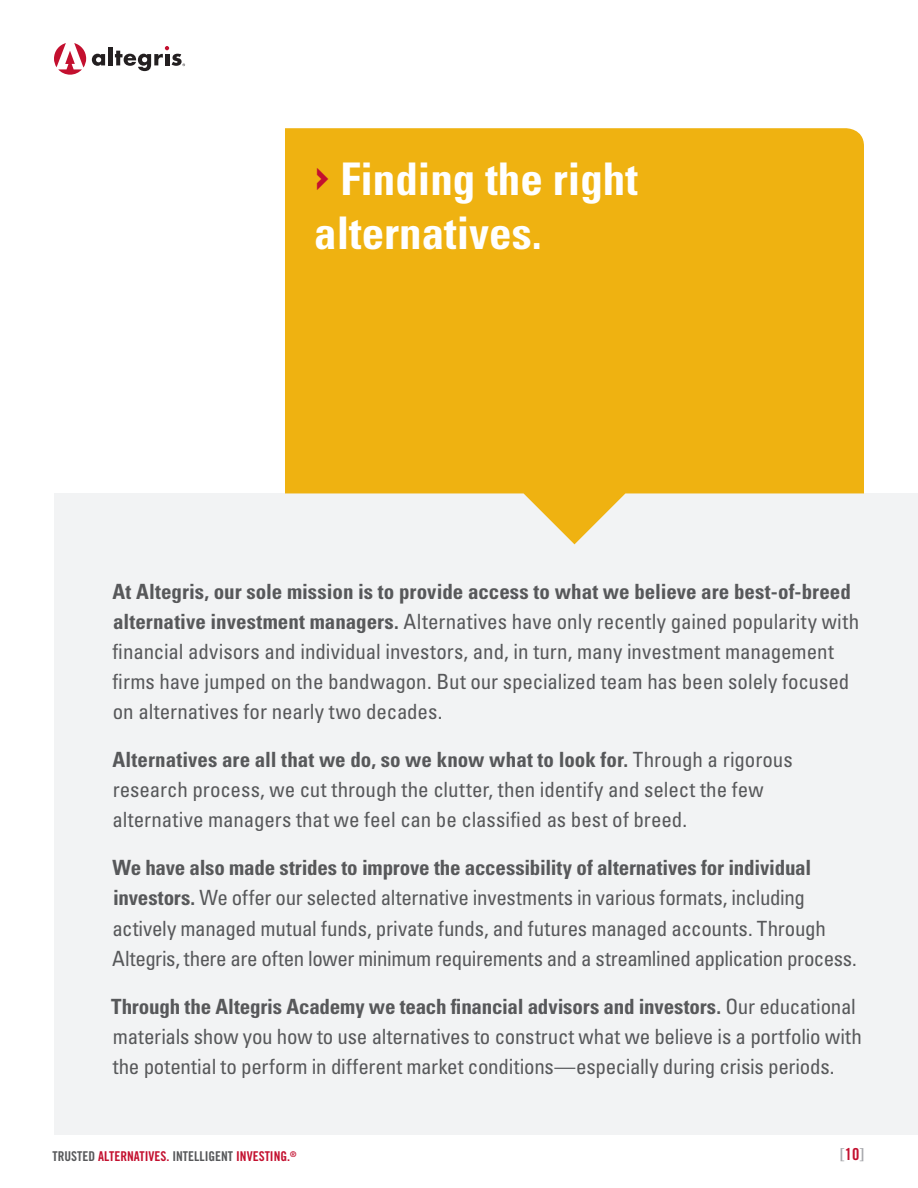
<style>
.page{position:relative;width:918px;height:1188px;background:#fff}
.page>*{position:absolute;margin:0;border:0;box-sizing:border-box;transform-origin:0 0}
.t1{font:700 condensed 45px/54px "Univers LT Std";color:#fff}
.t2{font:condensed 21px/30px "Univers LT Std";letter-spacing:-.005em;color:#57585a}
.t3{font:16.5px "Trade Gothic LT Std Bd Cn 20";color:#a8a9ad}
.t4{font:13.5px "Trade Gothic LT Std Bd Cn 20";color:#c3102f}
.t5{font:13.5px "Trade Gothic LT Std Bd Cn 20";color:#57585a}
.t6{font:7.8px "Trade Gothic LT Std Bd Cn 20";color:#c3102f}
.s1{font-family:"DIN Pro";font-stretch:normal;color:#c3102f}
.s2{font-weight:700}
.s3{color:#c3102f}
.s4{color:#57585a}
</style>
<div class="page">
<svg style="left:54px;top:43px;width:32px;height:32px"></svg>
<svg style="left:92px;top:54px;width:13px;height:12px"></svg>
<hr style="left:108px;top:47px;width:4px;height:18px;background:#231f20">
<svg style="left:115px;top:46px;width:70px;height:25px"></svg>
<div style="left:54px;top:493px;width:864px;height:641px;background:#f2f3f4"></div>
<div style="left:285px;top:128px;width:579px;height:365px;background:#efb211"></div>
<svg style="left:524px;top:443px;width:101px;height:101px"></svg>
<h1 class="t1" style="left:314px;top:152px;width:325px"><span class="s1">›</span> Finding the right alternatives.</h1>
<p class="t2" style="left:112px;top:577px;width:748px"><span class="s2">At Altegris, our sole mission is to provide access to what we believe are best-of-breed alternative investment managers.</span> Alternatives have only recently gained popularity with financial advisors and individual investors, and, in turn, many investment management firms have jumped on the bandwagon. But our specialized team has been solely focused on alternatives for nearly two decades.</p>
<p class="t2" style="left:112px;top:745px;width:682px"><span class="s2">Alternatives are all that we do, so we know what to look for.</span> Through a rigorous research process, we cut through the clutter, then identify and select the few alternative managers that we feel can be classified as best of breed.</p>
<p class="t2" style="left:112px;top:853px;width:746px"><span class="s2">We have also made strides to improve the accessibility of alternatives for individual investors.</span> We offer our selected alternative investments in various formats, including actively managed mutual funds, private funds, and futures managed accounts. Through Altegris, there are often lower minimum requirements and a streamlined application process.</p>
<p class="t2" style="left:111px;top:991px;width:752px"><span class="s2">Through the Altegris Academy we teach financial advisors and investors.</span> Our educational materials show you how to use alternatives to construct what we believe is a portfolio with the potential to perform in different market conditions—especially during crisis periods.</p>
<p class="t5" style="left:52px;top:1148px;width:13px">TRUSTED</p>
<p class="t4" style="left:98px;top:1148px;width:13px">ALTERNATIVES</p>
<p class="t5" style="left:166px;top:1148px;width:16px"><span class="s3">.</span> INTELLI</p>
<p class="t4" style="left:208px;top:1148px;width:39px"><span class="s4">GENT</span> INVESTIN</p>
<p class="t4" style="left:280px;top:1148px;width:11px">G.</p>
<p class="t3" style="left:840px;top:1144px;width:25px">[<span class="s3">10</span>]</p>
<p class="t6" style="left:290px;top:1149px;width:8px">®</p>
</div>
